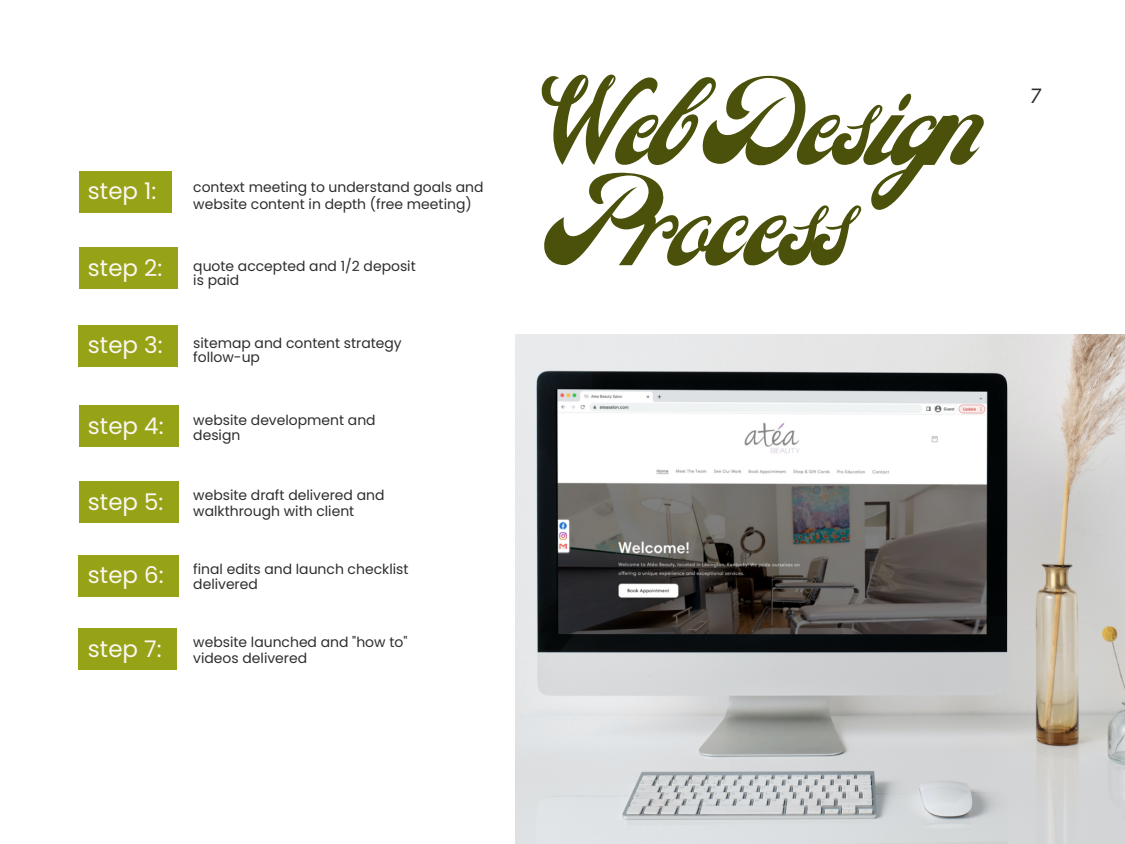
<style>
.page{position:relative;width:1125px;height:844px;background:#fff}
.page>*{position:absolute;margin:0;border:0;box-sizing:border-box;transform-origin:0 0}
.t1{font:94.95px "Carlsonscript";letter-spacing:-.06em;color:#4b510b}
.t2{font:22.95px "Poppins";color:#faf7f2}
.t3{font:italic 20px "Poppins";color:#2e2e2e}
.t4{font:13.95px/15.5px "Poppins";color:#2e2e2e}
</style>
<div class="page">
<img style="left:516px;top:335px;width:609px;height:509px">
<div style="left:79px;top:248px;width:99px;height:41px;background:#96a316"></div>
<div style="left:79px;top:325px;width:99px;height:41px;background:#96a316"></div>
<div style="left:79px;top:406px;width:100px;height:41px;background:#96a316"></div>
<div style="left:79px;top:171px;width:93px;height:41px;background:#96a316"></div>
<div style="left:79px;top:481px;width:100px;height:42px;background:#96a316"></div>
<div style="left:79px;top:555px;width:100px;height:41px;background:#96a316"></div>
<div style="left:79px;top:628px;width:98px;height:41px;background:#96a316"></div>
<p class="t2" style="left:88px;top:175px;width:70px">step 1:</p>
<p class="t4" style="left:193px;top:179px;width:292px;line-height:17px">context meeting to understand goals and website content in depth (free meeting)</p>
<p class="t2" style="left:88px;top:252px;width:76px">step 2:</p>
<p class="t4" style="left:193px;top:259px;width:224px;line-height:13.8px">quote accepted and 1/2 deposit is paid</p>
<p class="t2" style="left:88px;top:329px;width:76px">step 3:</p>
<p class="t4" style="left:193px;top:336px;width:210px;line-height:13.8px">sitemap and content strategy follow-up</p>
<p class="t2" style="left:88px;top:410px;width:77px">step 4:</p>
<p class="t4" style="left:193px;top:412px;width:184px">website development and design</p>
<p class="t2" style="left:88px;top:486px;width:77px">step 5:</p>
<p class="t4" style="left:193px;top:488px;width:193px">website draft delivered and walkthrough with client</p>
<p class="t2" style="left:88px;top:559px;width:77px">step 6:</p>
<p class="t4" style="left:193px;top:561px;width:217px">final edits and launch checklist delivered</p>
<p class="t2" style="left:88px;top:632px;width:75px">step 7:</p>
<p class="t4" style="left:193px;top:634px;width:216px">website launched and "how to" videos delivered</p>
<p class="t1" style="left:546px;top:75px;width:439px">WebDesign</p>
<p class="t1" style="left:546px;top:175px;width:306px">Process</p>
<p class="t3" style="left:1030px;top:82px;width:12px">7</p>
</div>
